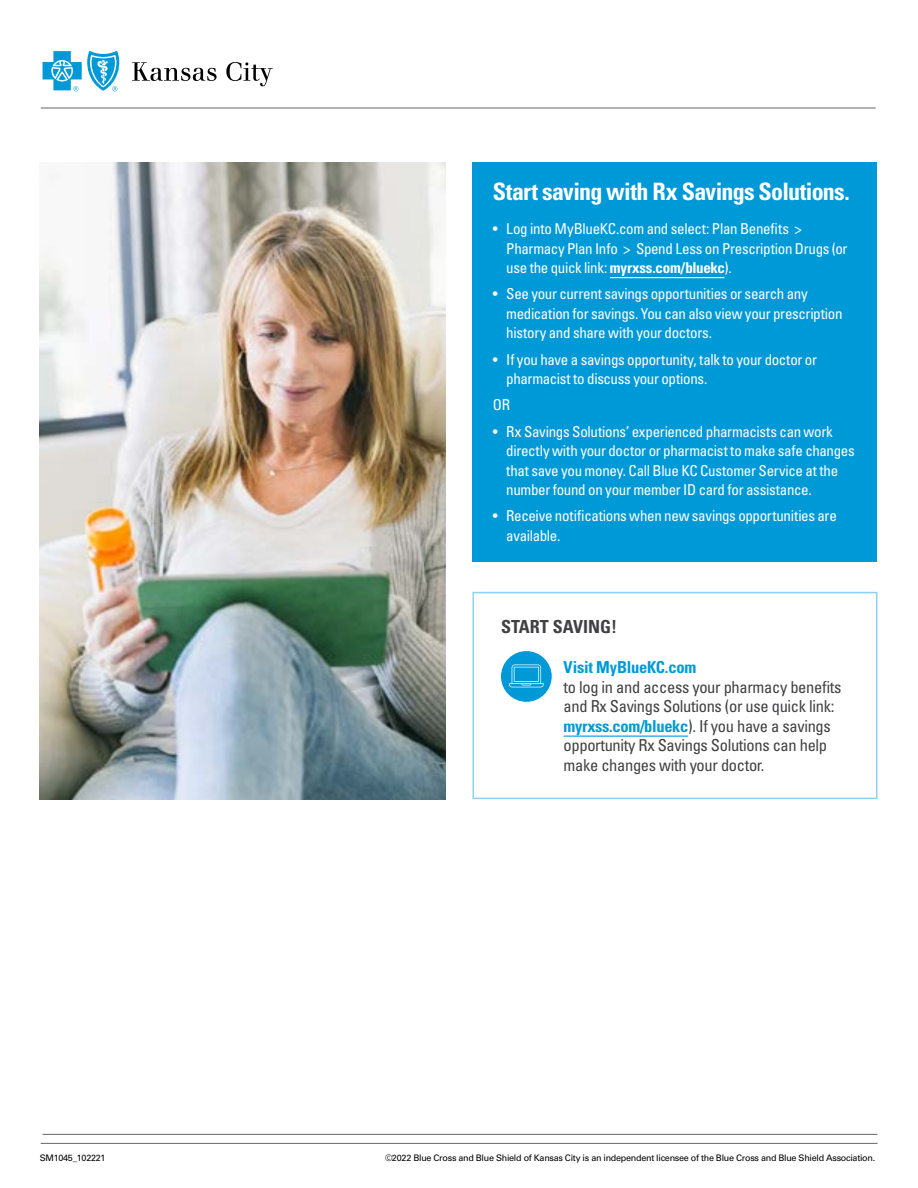
<style>
.page{position:relative;width:918px;height:1188px;background:#fff}
.page>*{position:absolute;margin:0;border:0;box-sizing:border-box;transform-origin:0 0}
.t1{font:700 condensed 24px "Univers LT Std";letter-spacing:-.025em;color:#fff}
.t2{font:700 condensed 18px "Univers LT Std";color:#414042}
.t3{font:condensed 16.5px/19.5px "Univers LT Std";letter-spacing:-.02em;color:#414042}
.t4{font:700 condensed 16.5px "Univers LT Std";letter-spacing:-.015em;color:#0099d8}
.t5{font:condensed 15px/19.5px "Univers LT Std";letter-spacing:-.02em;color:#fff}
.t6{font:9px "Univers LT Std";letter-spacing:-.03em;color:#000}
.s1{font-weight:700}
.s2{font-weight:700;color:#0099d8}
</style>
<div class="page">
<svg style="left:132px;top:62px;width:85px;height:19px"></svg>
<svg style="left:226px;top:62px;width:47px;height:24px"></svg>
<svg style="left:43px;top:51px;width:77px;height:40px"></svg>
<hr style="left:41px;top:108px;width:835px;height:1px;background:#636466">
<hr style="left:43px;top:1134px;width:834px;height:1px;background:#636466">
<hr style="left:41px;top:1143px;width:837px;height:1px;background:#636466">
<div style="left:472px;top:162px;width:406px;height:399px;background:#0099d8"></div>
<hr style="left:610px;top:277px;width:115px;height:1px;background:#fff">
<hr style="left:564px;top:736px;width:124px;height:1px;background:#0099d8">
<div style="left:472px;top:592px;width:406px;height:207px;border:2px solid #8dd2f2"></div>
<div style="left:502px;top:652px;width:49px;height:49px;background:#0099d8;border-radius:50%"></div>
<div style="left:501px;top:651px;width:51px;height:51px;border:2px solid #0099d8;border-radius:50%"></div>
<svg style="left:509px;top:665px;width:35px;height:22px"></svg>
<img style="left:39px;top:163px;width:407px;height:636px">
<h1 class="t1" style="left:493px;top:176px;width:359px">Start saving with Rx Savings Solutions.</h1>
<p class="t5" style="left:506px;top:219px;width:343px;text-indent:-14px">• Log into MyBlueKC.com and select: Plan Benefits &gt;<br>Pharmacy Plan Info &gt; Spend Less on Prescription Drugs (or use the quick link: <span class="s1">myrxss.com/bluekc</span>).</p>
<p class="t5" style="left:506px;top:284px;width:338px;text-indent:-14px">• See your current savings opportunities or search any medication for savings. You can also view your prescription history and share with your doctors.</p>
<p class="t5" style="left:506px;top:349px;width:312px;text-indent:-14px">• If you have a savings opportunity, talk to your doctor or pharmacist to discuss your options.</p>
<p class="t5" style="left:493px;top:395px;width:19px">OR</p>
<p class="t5" style="left:506px;top:421px;width:350px;text-indent:-14px">• Rx Savings Solutions’ experienced pharmacists can work directly with your doctor or pharmacist to make safe changes that save you money. Call Blue KC Customer Service at the number found on your member ID card for assistance.</p>
<p class="t5" style="left:506px;top:506px;width:332px;text-indent:-14px">• Receive notifications when new savings opportunities are available.</p>
<p class="t2" style="left:501px;top:616px;width:118px">START SAVING!</p>
<p class="t4" style="left:564px;top:657px;width:134px">Visit MyBlueKC.com</p>
<p class="t3" style="left:564px;top:677px;width:279px">to log in and access your pharmacy benefits and Rx Savings Solutions (or use quick link: <span class="s2">myrxss.com/bluekc</span>). If you have a savings opportunity Rx Savings Solutions can help make changes with your doctor.</p>
<p class="t6" style="left:385px;top:1152px;width:492px">©2022 Blue Cross and Blue Shield of Kansas City is an independent licensee of the Blue Cross and Blue Shield Association.</p>
</div>
